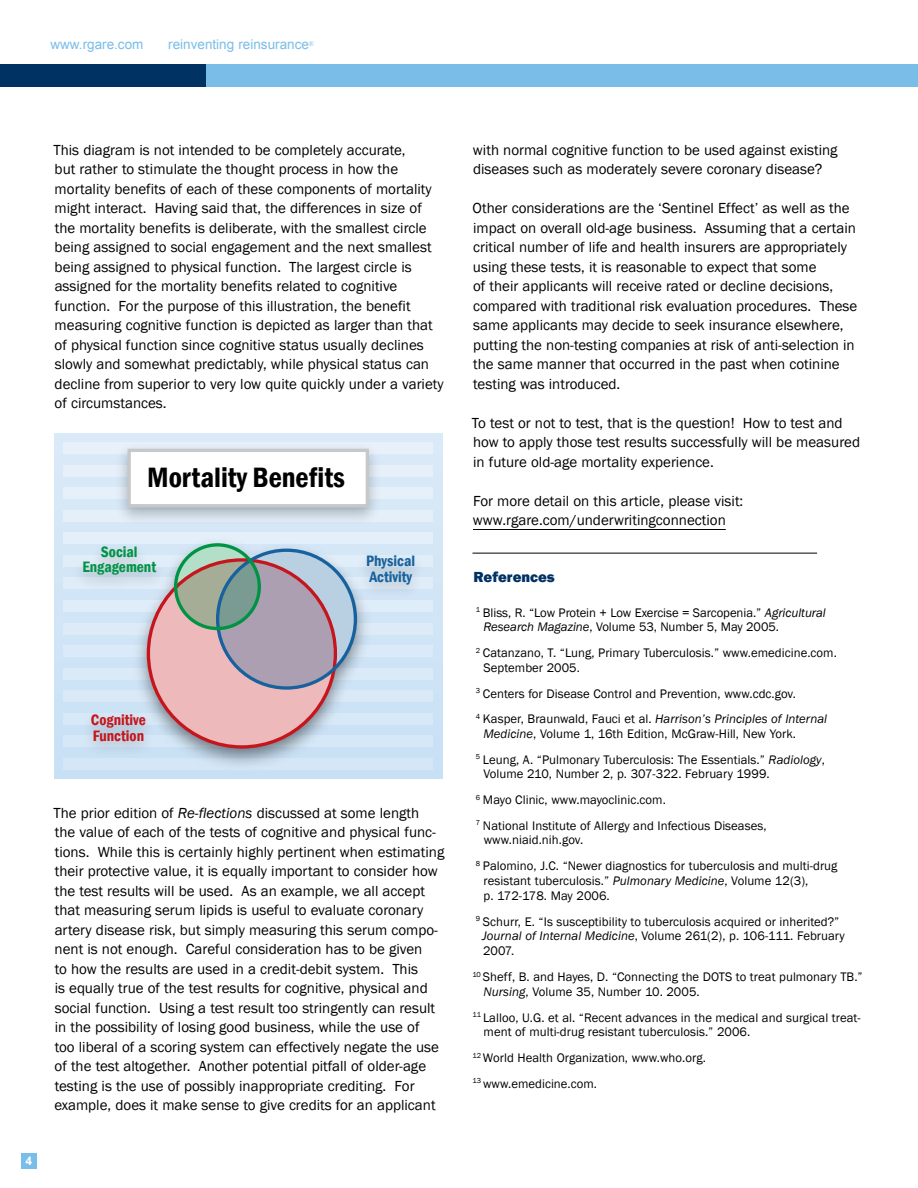
<style>
.page{position:relative;width:918px;height:1188px;background:#fff}
.page>*{position:absolute;margin:0;border:0;box-sizing:border-box;transform-origin:0 0}
.t1{font:600 condensed 28.8px "Franklin Gothic";color:#000}
.t2{font:600 condensed 15.45px/15.5px "Franklin Gothic";color:#c4161c}
.t3{font:600 condensed 15.45px/15.5px "Franklin Gothic";color:#009344;text-align:center}
.t4{font:600 condensed 15.45px/15.5px "Franklin Gothic";color:#17629e}
.t5{font:15px/19.5px "Franklin Gothic";color:#000}
.t6{font:800 15px "Franklin Gothic";color:#003263}
.t7{font:13.5px "Arial";color:#79bde8}
.t8{font:12.75px/15px "Franklin Gothic";letter-spacing:.005em;color:#000}
.t9{font:700 12px "Arial";color:#fff}
.s1{font-style:italic}
</style>
<div class="page">
<div style="left:0;top:64px;width:206px;height:23px;background:#003263"></div>
<div style="left:21px;top:1153px;width:16px;height:16px;background:#79bde8"></div>
<div style="left:206px;top:64px;width:712px;height:23px;background:#79bde8"></div>
<div style="left:54px;top:434px;width:388px;height:345px;background:#d2e5f6"></div>
<div style="left:63px;top:736px;width:370px;height:11px;background:#d6e8f7"></div>
<div style="left:63px;top:713px;width:370px;height:11px;background:#d7e8f7"></div>
<div style="left:63px;top:691px;width:370px;height:11px;background:#d9e9f8"></div>
<div style="left:63px;top:668px;width:370px;height:11px;background:#daeaf8"></div>
<div style="left:63px;top:646px;width:370px;height:11px;background:#dbeaf8"></div>
<div style="left:63px;top:623px;width:370px;height:11px;background:#ddebf8"></div>
<div style="left:63px;top:600px;width:370px;height:12px;background:#dfecf9"></div>
<div style="left:63px;top:533px;width:370px;height:11px;background:#e3eff9"></div>
<div style="left:63px;top:510px;width:370px;height:11px;background:#e4effa"></div>
<div style="left:63px;top:488px;width:370px;height:11px;background:#e6f0fa"></div>
<div style="left:63px;top:465px;width:370px;height:11px;background:#e7f0fa"></div>
<div style="left:63px;top:443px;width:370px;height:11px;background:#e8f1fa"></div>
<img style="left:111px;top:442px;width:275px;height:80px">
<div style="left:129px;top:450px;width:238px;height:56px;background:#fff"></div>
<div style="left:128px;top:449px;width:241px;height:58px;border:3px solid #c6c8ca"></div>
<img style="left:126px;top:532px;width:252px;height:233px">
<svg style="left:148px;top:545px;width:207px;height:202px"></svg>
<svg style="left:148px;top:560px;width:187px;height:187px;fill:#edb9bb"></svg>
<svg style="left:218px;top:550px;width:137px;height:138px;fill:#ad9fb2"></svg>
<svg style="left:176px;top:545px;width:83px;height:84px"></svg>
<div style="left:216px;top:549px;width:141px;height:141px;border:3px solid #17629e;border-radius:50%"></div>
<div style="left:174px;top:543px;width:87px;height:87px;border:3px solid #009344;border-radius:50%"></div>
<img style="left:66px;top:533px;width:107px;height:66px">
<img style="left:350px;top:542px;width:82px;height:67px">
<img style="left:87px;top:701px;width:76px;height:64px">
<hr style="left:473px;top:529px;width:253px;height:1px;background:#000">
<hr style="left:472px;top:553px;width:345px;height:1px;background:#000">
<p class="t7" style="left:50px;top:35px;width:95px">www.rgare.com</p>
<p class="t7" style="left:168px;top:35px;width:148px">reinventing reinsurance<sup>®</sup></p>
<p class="t5" style="left:53px;top:140px;width:392px">This diagram is not intended to be completely accurate,<br>but rather to stimulate the thought process in how the mortality benefits of each of these components of mortality might interact. Having said that, the differences in size of the mortality benefits is deliberate, with the smallest circle being assigned to social engagement and the next smallest being assigned to physical function. The largest circle is assigned for the mortality benefits related to cognitive function. For the purpose of this illustration, the benefit measuring cognitive function is depicted as larger than that of physical function since cognitive status usually declines slowly and somewhat predictably, while physical status can decline from superior to very low quite quickly under a variety of circumstances.</p>
<h1 class="t1" style="left:147px;top:458px;width:199px">Mortality Benefits</h1>
<p class="t3" style="left:82px;top:544px;width:75px">Social<br>Engagement</p>
<p class="t4" style="left:366px;top:553px;width:50px">Physical<br>Activity</p>
<p class="t2" style="left:91px;top:712px;width:56px">Cognitive<br>Function</p>
<p class="t9" style="left:26px;top:1153px;width:8px">4</p>
<p class="t5" style="left:53px;top:803px;width:392px">The prior edition of <span class="s1">Re-flections</span> discussed at some length<br>the value of each of the tests of cognitive and physical func&shy;tions. While this is certainly highly pertinent when estimating their protective value, it is equally important to consider how the test results will be used. As an example, we all accept that measuring serum lipids is useful to evaluate coronary artery disease risk, but simply measuring this serum compo&shy;nent is not enough. Careful consideration has to be given<br>to how the results are used in a credit-debit system. This<br>is equally true of the test results for cognitive, physical and social function. Using a test result too stringently can result in the possibility of losing good business, while the use of<br>too liberal of a scoring system can effectively negate the use of the test altogether. Another potential pitfall of older-age testing is the use of possibly inappropriate crediting. For example, does it make sense to give credits for an applicant</p>
<p class="t5" style="left:473px;top:140px;width:366px">with normal cognitive function to be used against existing diseases such as moderately severe coronary disease?</p>
<p class="t5" style="left:473px;top:199px;width:386px">Other considerations are the ‘Sentinel Effect’ as well as the impact on overall old-age business. Assuming that a certain critical number of life and health insurers are appropriately using these tests, it is reasonable to expect that some<br>of their applicants will receive rated or decline decisions, compared with traditional risk evaluation procedures. These same applicants may decide to seek insurance elsewhere, putting the non-testing companies at risk of anti-selection in the same manner that occurred in the past when cotinine testing was introduced.</p>
<p class="t5" style="left:472px;top:413px;width:390px">To test or not to test, that is the question! How to test and how to apply those test results successfully will be measured in future old-age mortality experience.</p>
<p class="t5" style="left:473px;top:491px;width:272px">For more detail on this article, please visit: www.rgare.com/underwritingconnection</p>
<p class="t6" style="left:473px;top:567px;width:83px">References</p>
<p class="t8" style="left:483px;top:605px;width:344px;text-indent:-8px"><sup>1</sup> Bliss, R. “Low Protein + Low Exercise = Sarcopenia.” <span class="s1">Agricultural<br>Research Magazine</span>, Volume 53, Number 5, May 2005.</p>
<p class="t8" style="left:484px;top:646px;width:355px;text-indent:-8px"><sup>2</sup> Catanzano, T. “Lung, Primary Tuberculosis.” www.emedicine.com.<br>September 2005.</p>
<p class="t8" style="left:476px;top:681px;width:353px;line-height:25.5px"><sup>3</sup> Centers for Disease Control and Prevention, www.cdc.gov.<br><sup>4</sup> Kasper, Braunwald, Fauci et al. <span class="s1">Harrison’s Principles of Internal</span></p>
<p class="t8" style="left:476px;top:721px;width:351px;line-height:25.5px;text-indent:8px"><span class="s1">Medicine</span>, Volume 1, 16th Edition, McGraw-Hill, New York.<br><sup>5</sup> Leung, A. “Pulmonary Tuberculosis: The Essentials.” <span class="s1">Radiology</span>,</p>
<p class="t8" style="left:476px;top:762px;width:296px;line-height:25.5px;text-indent:8px">Volume 210, Number 2, p. 307-322. February 1999.<br><sup>6</sup> Mayo Clinic, www.mayoclinic.com.<br><sup>7</sup> National Institute of Allergy and Infectious Diseases,</p>
<p class="t8" style="left:476px;top:828px;width:363px;line-height:25.5px;text-indent:8px">www.niaid.nih.gov.<br><sup>8</sup> Palomino, J.C. “Newer diagnostics for tuberculosis and multi-drug</p>
<p class="t8" style="left:484px;top:874px;width:326px">resistant tuberculosis.” <span class="s1">Pulmonary Medicine</span>, Volume 12(3), p. 172-178. May 2006.</p>
<p class="t8" style="left:482px;top:914px;width:364px;text-indent:-7px"><sup>9</sup> Schurr, E. “Is susceptibility to tuberculosis acquired or inherited?”<br><span class="s1">Journal of Internal Medicine</span>, Volume 261(2), p. 106-111. February<br>2007.</p>
<p class="t8" style="left:483px;top:970px;width:381px;text-indent:-11px"><sup>10</sup> Sheff, B. and Hayes, D. “Connecting the DOTS to treat pulmonary TB.”<br><span class="s1">Nursing</span>, Volume 35, Number 10. 2005.</p>
<p class="t8" style="left:484px;top:1010px;width:379px;text-indent:-11px"><sup>11</sup> Lalloo, U.G. et al. “Recent advances in the medical and surgical treat&shy;ment of multi-drug resistant tuberculosis.” 2006.</p>
<p class="t8" style="left:473px;top:1045px;width:235px;line-height:25.5px"><sup>12</sup> World Health Organization, www.who.org.<br><sup>13</sup> www.emedicine.com.</p>
</div>
